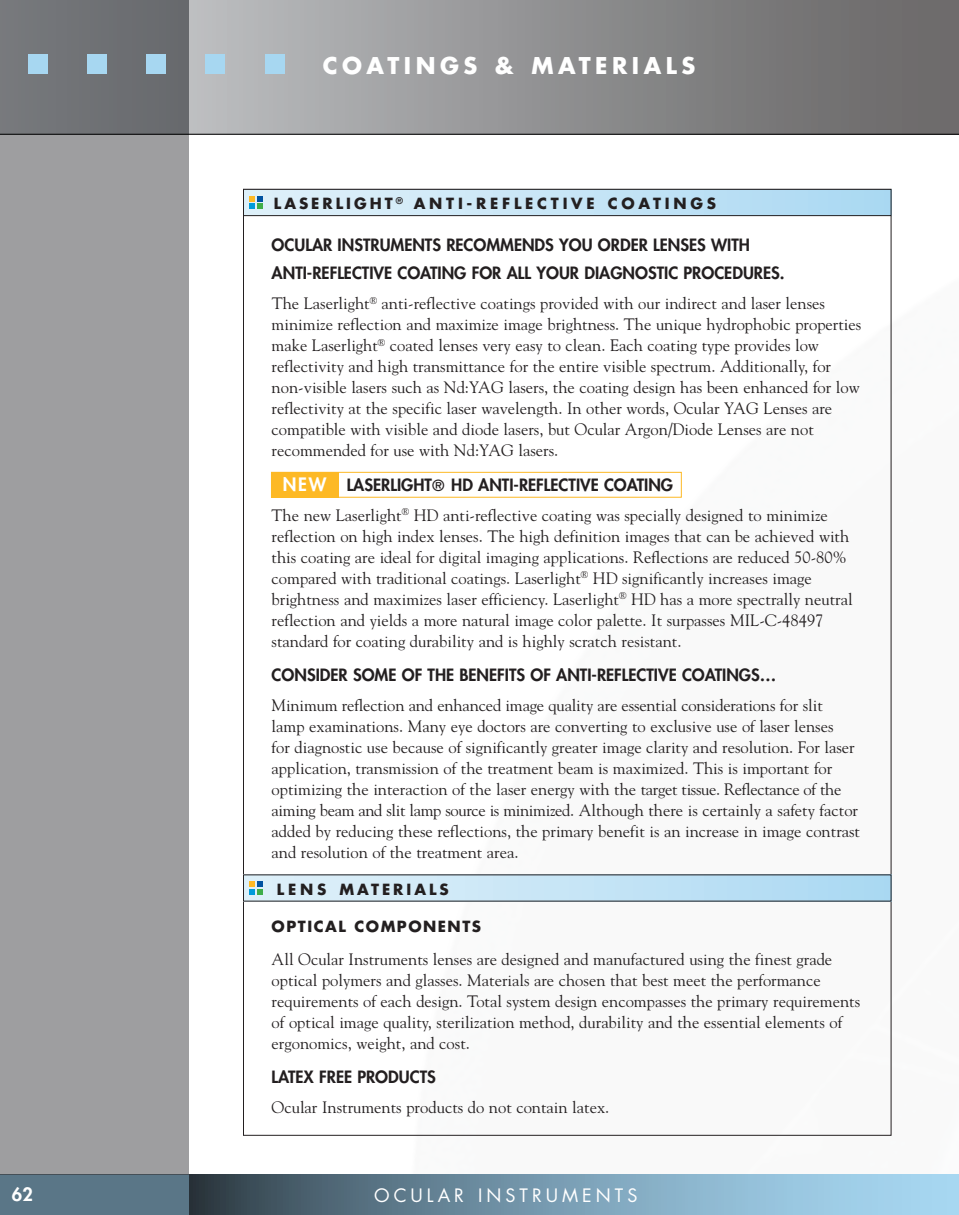
<style>
.page{position:relative;width:959px;height:1215px;background:#fff}
.page>*{position:absolute;margin:0;border:0;box-sizing:border-box;transform-origin:0 0}
.t1{font:700 22.5px "Futura";letter-spacing:.2em;color:#fff}
.t2{font:18px "Futura";letter-spacing:.22em;color:#fff}
.t3{font:800 18px "Futura";color:#fff}
.t4{font:16.5px/21px "Goudy";color:#231f20}
.t5{font:800 16.5px "Futura";color:#231f20}
.t6{font:700 15px "Futura";letter-spacing:.25em;color:#231f20}
.s1{font-weight:700;font-stretch:condensed;font-size:15px}
</style>
<div class="page">
<svg style="left:189px;top:0;width:769px;height:134px;background:#8f8f90"></svg>
<hr style="left:0;top:134px;width:958px;height:1px;background:#000">
<svg style="left:189px;top:1174px;width:769px;height:41px;background:#7598ac"></svg>
<div style="left:0;top:0;width:189px;height:135px;background:#6f7174"></div>
<div style="left:28px;top:54px;width:20px;height:20px;background:#a7d7f1"></div>
<div style="left:87px;top:54px;width:20px;height:20px;background:#a7d7f1"></div>
<div style="left:146px;top:54px;width:20px;height:20px;background:#a7d7f1"></div>
<div style="left:205px;top:54px;width:20px;height:20px;background:#a7d7f1"></div>
<div style="left:265px;top:54px;width:19px;height:20px;background:#a7d7f1"></div>
<div style="left:0;top:135px;width:189px;height:1039px;background:#9e9ea0"></div>
<div style="left:243px;top:189px;width:648px;height:27px;background:linear-gradient(to right,#e1f1fa,#abd9f2)"></div>
<svg style="left:249px;top:196px;width:13px;height:13px"></svg>
<div style="left:243px;top:189px;width:648px;height:27px;border:1px solid #231f20"></div>
<div style="left:243px;top:875px;width:648px;height:26px;background:linear-gradient(to right,#e1f1fa,#abd9f2)"></div>
<svg style="left:249px;top:881px;width:13px;height:14px"></svg>
<div style="left:0;top:1174px;width:189px;height:41px;background:#5a7687"></div>
<div style="left:271px;top:472px;width:68px;height:26px;background:#fdb925"></div>
<div style="left:271px;top:472px;width:410px;height:26px;border:1px solid #fdb925"></div>
<h1 class="t1" style="left:323px;top:50px;width:374px">COATINGS &amp; MATERIALS</h1>
<p class="t6" style="left:274px;top:193px;width:444px">LASERLIGHT<sup>®</sup> ANTI-REFLECTIVE COATINGS</p>
<p class="t5" style="left:272px;top:234px;width:34px">OCULAR</p>
<p class="t5" style="left:337px;top:234px;width:10px">INSTRU</p>
<p class="t5" style="left:390px;top:234px;width:24px">MENTS</p>
<p class="t5" style="left:446px;top:234px;width:79px">RECOMMENDS</p>
<p class="t5" style="left:559px;top:234px;width:12px">YOU</p>
<p class="t5" style="left:598px;top:234px;width:11px">ORDER</p>
<p class="t5" style="left:653px;top:234px;width:10px">LENSES</p>
<p class="t5" style="left:711px;top:234px;width:25px">WITH</p>
<p class="t5" style="left:272px;top:262px;width:10px">ANTI</p>
<p class="t5" style="left:307px;top:262px;width:15px">-REFLE</p>
<p class="t5" style="left:352px;top:262px;width:19px">CTIVE</p>
<p class="t5" style="left:397px;top:262px;width:21px">COATING</p>
<p class="t5" style="left:471px;top:262px;width:11px">FOR</p>
<p class="t5" style="left:506px;top:262px;width:10px">ALL</p>
<p class="t5" style="left:536px;top:262px;width:12px">YOUR</p>
<p class="t5" style="left:584px;top:262px;width:11px">DIAGNOSTI</p>
<p class="t5" style="left:668px;top:262px;width:66px">C PROCEDURES</p>
<p class="t5" style="left:779px;top:262px;width:6px">.</p>
<p class="t4" style="left:272px;top:293px;width:591px">The Laserlight<sup>®</sup> anti-reflective coatings provided with our indirect and laser lenses minimize reflection and maximize image brightness. The unique hydrophobic properties make Laserlight<sup>®</sup> coated lenses very easy to clean. Each coating type provides low reflectivity and high transmittance for the entire visible spectrum. Additionally, for non-visible lasers such as Nd:YAG lasers, the coating design has been enhanced for low reflectivity at the specific laser wavelength. In other words, Ocular YAG Lenses are compatible with visible and diode lasers, but Ocular Argon/Diode Lenses are not recommended for use with Nd:YAG lasers.</p>
<p class="t5" style="left:272px;top:474px;width:42px">L</p>
<p class="t5" style="left:353px;top:474px;width:321px">ASERLIGHT<span class="s1">®</span> HD ANTI-REFLECTIVE COATING</p>
<p class="t4" style="left:271px;top:504px;width:582px">The new Laserlight<sup>®</sup> HD anti-reflective coating was specially designed to minimize reflection on high index lenses. The high definition images that can be achieved with this coating are ideal for digital imaging applications. Reflections are reduced 50-80% compared with traditional coatings. Laserlight<sup>®</sup> HD significantly increases image brightness and maximizes laser efficiency. Laserlight<sup>®</sup> HD has a more spectrally neutral reflection and yields a more natural image color palette. It surpasses MIL-C-48497 standard for coating durability and is highly scratch resistant.</p>
<p class="t5" style="left:271px;top:664px;width:21px">CONSIDER</p>
<p class="t5" style="left:353px;top:664px;width:85px">SOMEOF THE</p>
<p class="t5" style="left:459px;top:664px;width:10px">BENEFITS</p>
<p class="t5" style="left:530px;top:664px;width:36px">OF ANTI</p>
<p class="t5" style="left:591px;top:664px;width:15px">-REFLE</p>
<p class="t5" style="left:636px;top:664px;width:19px">CTIVE</p>
<p class="t5" style="left:682px;top:664px;width:21px">COATINGS</p>
<p class="t5" style="left:759px;top:664px;width:18px">…</p>
<p class="t4" style="left:272px;top:695px;width:590px">Minimum reflection and enhanced image quality are essential considerations for slit<br>lamp examinations. Many eye doctors are converting to exclusive use of laser lenses<br>for diagnostic use because of significantly greater image clarity and resolution. For laser application, transmission of the treatment beam is maximized. This is important for optimizing the interaction of the laser energy with the target tissue. Reflectance of the aiming beam and slit lamp source is minimized. Although there is certainly a safety factor added by reducing these reflections, the primary benefit is an increase in image contrast and resolution of the treatment area.</p>
<p class="t3" style="left:283px;top:472px;width:46px">NEW</p>
<p class="t6" style="left:277px;top:878px;width:13px">LENS</p>
<p class="t6" style="left:339px;top:878px;width:14px">MATE</p>
<p class="t6" style="left:393px;top:878px;width:25px">RIALS</p>
<p class="t6" style="left:272px;top:915px;width:12px">OPTICAL</p>
<p class="t6" style="left:354px;top:915px;width:14px">COMPONENTS</p>
<p class="t4" style="left:272px;top:948px;width:590px">All Ocular Instruments lenses are designed and manufactured using the finest grade optical polymers and glasses. Materials are chosen that best meet the performance requirements of each design. Total system design encompasses the primary requirements of optical image quality, sterilization method, durability and the essential elements of ergonomics, weight, and cost.</p>
<p class="t5" style="left:272px;top:1066px;width:166px">LATEX FREE PRODUCTS</p>
<p class="t4" style="left:272px;top:1096px;width:339px">Ocular Instruments products do not contain latex.</p>
<p class="t3" style="left:12px;top:1182px;width:22px">62</p>
<p class="t2" style="left:374px;top:1183px;width:265px">OCULAR IN STRUMEN TS</p>
</div>
